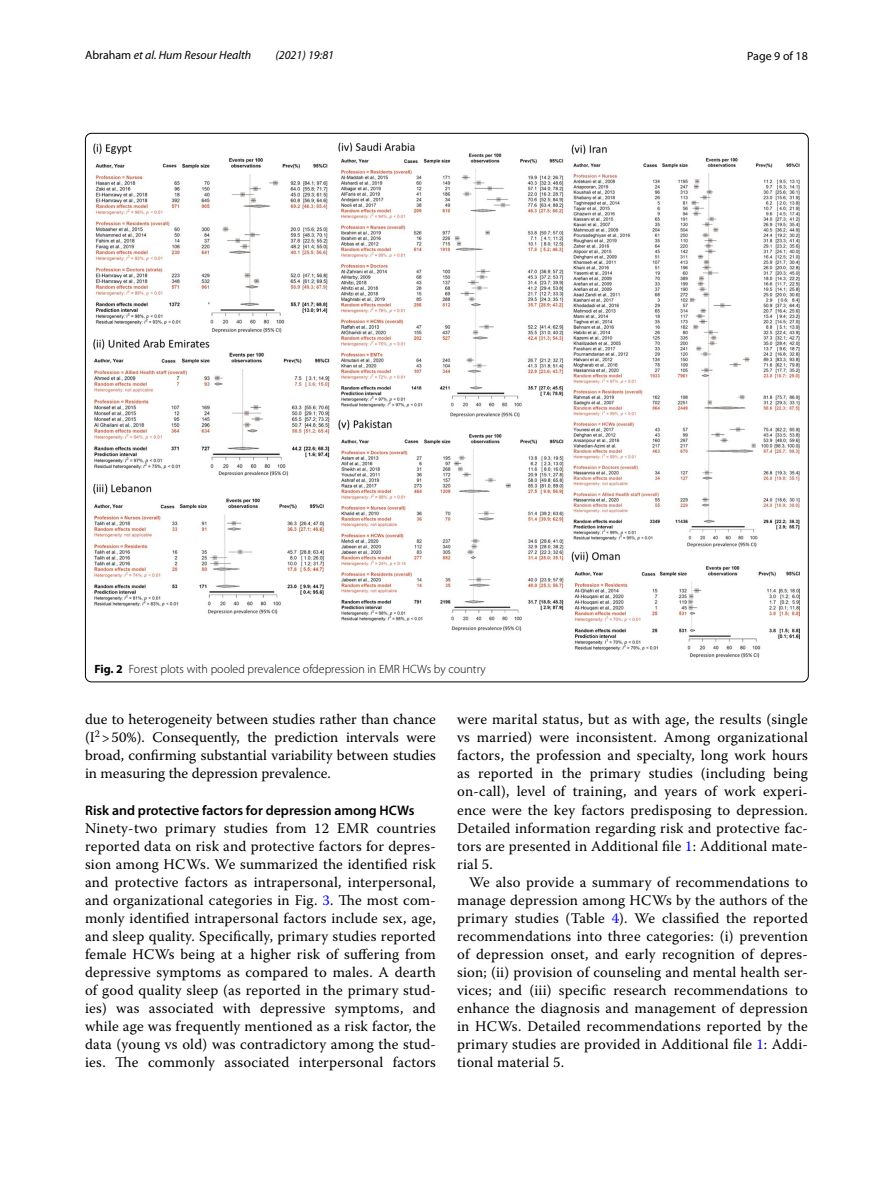
<style>
.page{position:relative;width:893px;height:1187px;background:#fff}
.page>*{position:absolute;margin:0;border:0;box-sizing:border-box;transform-origin:0 0}
.t1{font:14.7px/18px "Warnock Pro";letter-spacing:.015em;color:#000;text-align:justify}
.t2{font:600 13.8px "Myriad Pro";color:#000}
.t3{font:300 12px "Myriad Pro";color:#000}
.t4{font:italic 12px "Myriad Pro";color:#000}
.t5{font:12px "Myriad Pro";color:#000}
.s1{font-style:normal}
.s2{font-weight:700}
.s3{color:#00f}
</style>
<div class="page">
<img style="left:94px;top:142px;width:706px;height:515px">
<p class="t4" style="left:85px;top:48px;width:168px"><span class="s1">Abraham</span> et al. Hum Resour Health</p>
<p class="t4" style="left:275px;top:48px;width:60px">(2021) 19:81</p>
<p class="t5" style="left:747px;top:48px;width:62px">Page 9 of 18</p>
<p class="t3" style="left:94px;top:662px;width:393px"><span class="s2">Fig. 2</span> Forest plots with pooled prevalence ofdepression in EMR HCWs by country</p>
<p class="t1" style="left:85px;top:710px;width:352px">due to heterogeneity between studies rather than chance (I<sup>2</sup> &gt;50%). Consequently, the prediction intervals were broad, confirming substantial variability between studies in measuring the depression prevalence.</p>
<p class="t2" style="left:85px;top:801px;width:331px">Risk and protective factors for depression among HCWs</p>
<p class="t1" style="left:85px;top:818px;width:352px">Ninety-two primary studies from 12 EMR countries reported data on risk and protective factors for depres&shy;sion among HCWs. We summarized the identified risk and protective factors as intrapersonal, interpersonal, and organizational categories in Fig. <span class="s3">3</span>. The most com&shy;monly identified intrapersonal factors include sex, age, and sleep quality. Specifically, primary studies reported female HCWs being at a higher risk of suffering from depressive symptoms as compared to males. A dearth of good quality sleep (as reported in the primary stud&shy;ies) was associated with depressive symptoms, and while age was frequently mentioned as a risk factor, the data (young vs old) was contradictory among the stud&shy;ies. The commonly associated interpersonal factors</p>
<p class="t1" style="left:457px;top:710px;width:352px">were marital status, but as with age, the results (single vs married) were inconsistent. Among organizational factors, the profession and specialty, long work hours as reported in the primary studies (including being on-call), level of training, and years of work experi&shy;ence were the key factors predisposing to depression.<br>Detailed information regarding risk and protective fac&shy;tors are presented in Additional file <span class="s3">1</span>: Additional mate&shy;rial 5.</p>
<p class="t1" style="left:457px;top:872px;width:352px;text-indent:12px">We also provide a summary of recommendations to manage depression among HCWs by the authors of the primary studies (Table <span class="s3">4</span>). We classified the reported recommendations into three categories: (i) prevention of depression onset, and early recognition of depres&shy;sion; (ii) provision of counseling and mental health ser&shy;vices; and (iii) specific research recommendations to enhance the diagnosis and management of depression in HCWs. Detailed recommendations reported by the primary studies are provided in Additional file <span class="s3">1</span>: Addi&shy;tional material 5.</p>
</div>
